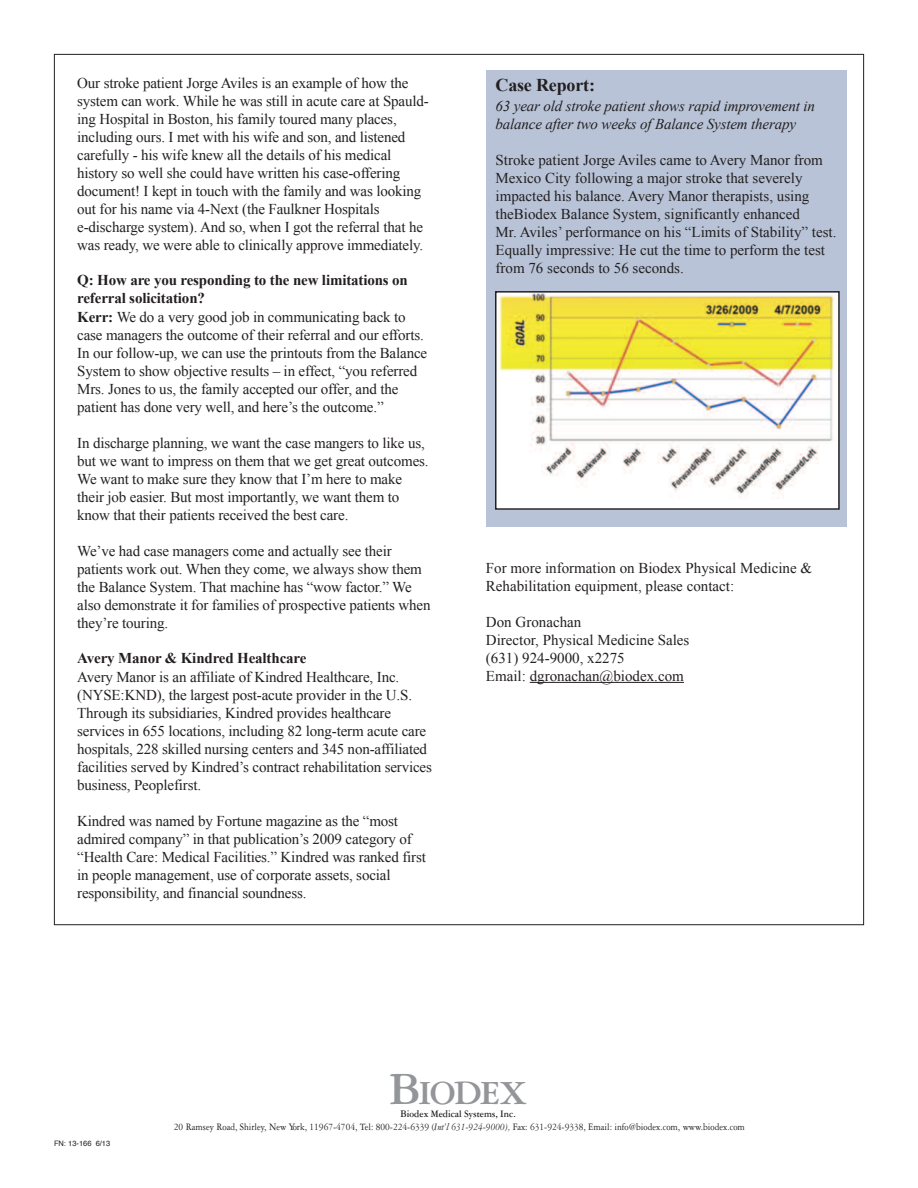
<style>
.page{position:relative;width:918px;height:1188px;background:#fff}
.page>*{position:absolute;margin:0;border:0;box-sizing:border-box;transform-origin:0 0}
.t1{font:700 48px "Garamond Three";color:#939598}
.t2{font:700 36px "Garamond Three";letter-spacing:-.05em;color:#939598}
.t3{font:700 18px "Times New Roman";letter-spacing:-.01em;color:#231f20}
.t4{font:15px/18px "Times New Roman";letter-spacing:-.01em;color:#231f20}
.t5{font:italic 15px/18px "Times New Roman";letter-spacing:-.01em;color:#231f20}
.t6{font:700 15px "Times New Roman";letter-spacing:-.01em;color:#231f20}
.t7{font:10.5px "Garamond Three";color:#231f20;scale:.9 1}
.t8{font:700 10.5px "Garamond Three";color:#231f20;scale:.9 1}
.t9{font:7.5px "Helvetica";color:#231f20}
.s1{font-weight:700}
.s2{font-style:italic}
</style>
<div class="page">
<hr style="left:530px;top:682px;width:154px;height:1px;background:#231f20">
<div style="left:487px;top:70px;width:360px;height:456px;background:#b8c3d7"></div>
<img style="left:498px;top:294px;width:339px;height:213px">
<div style="left:495px;top:291px;width:345px;height:219px;border:2px solid #231f20"></div>
<p class="t4" style="left:77px;top:74px;width:353px">Our stroke patient Jorge Aviles is an example of how the system can work. While he was still in acute care at Spauld&shy;ing Hospital in Boston, his family toured many places, including ours. I met with his wife and son, and listened carefully - his wife knew all the details of his medical history so well she could have written his case-offering document! I kept in touch with the family and was looking out for his name via 4-Next (the Faulkner Hospitals e-discharge system). And so, when I got the referral that he was ready, we were able to clinically approve immediately.</p>
<p class="t4" style="left:77px;top:271px;width:351px"><span class="s1">Q: How are you responding to the new limitations on referral solicitation?<br>Kerr:</span> We do a very good job in communicating back to case managers the outcome of their referral and our efforts.<br>In our follow-up, we can use the printouts from the Balance System to show objective results – in effect, “you referred Mrs. Jones to us, the family accepted our offer, and the patient has done very well, and here’s the outcome.”</p>
<p class="t4" style="left:77px;top:434px;width:353px">In discharge planning, we want the case mangers to like us, but we want to impress on them that we get great outcomes.<br>We want to make sure they know that I’m here to make their job easier. But most importantly, we want them to know that their patients received the best care.</p>
<p class="t4" style="left:77px;top:542px;width:355px">We’ve had case managers come and actually see their patients work out. When they come, we always show them the Balance System. That machine has “wow factor.” We also demonstrate it for families of prospective patients when they’re touring.</p>
<p class="t6" style="left:77px;top:650px;width:231px">Avery Manor &amp; Kindred Healthcare</p>
<p class="t4" style="left:77px;top:668px;width:356px">Avery Manor is an affiliate of Kindred Healthcare, Inc. (NYSE:KND), the largest post-acute provider in the U.S.<br>Through its subsidiaries, Kindred provides healthcare services in 655 locations, including 82 long-term acute care hospitals, 228 skilled nursing centers and 345 non-affiliated facilities served by Kindred’s contract rehabilitation services business, Peoplefirst.</p>
<p class="t4" style="left:77px;top:812px;width:350px">Kindred was named by Fortune magazine as the “most admired company” in that publication’s 2009 category of “Health Care: Medical Facilities.” Kindred was ranked first in people management, use of corporate assets, social responsibility, and financial soundness.</p>
<p class="t3" style="left:496px;top:75px;width:101px">Case Report:</p>
<p class="t5" style="left:496px;top:97px;width:321px">63 year old stroke patient shows rapid improvement in balance after two weeks of Balance System therapy</p>
<p class="t4" style="left:496px;top:151px;width:343px">Stroke patient Jorge Aviles came to Avery Manor from Mexico City following a major stroke that severely impacted his balance. Avery Manor therapists, using theBiodex Balance System, significantly enhanced<br>Mr. Aviles’ performance on his “Limits of Stability” test.<br>Equally impressive: He cut the time to perform the test from 76 seconds to 56 seconds.</p>
<p class="t4" style="left:486px;top:559px;width:328px">For more information on Biodex Physical Medicine &amp;<br>Rehabilitation equipment, please contact:</p>
<p class="t4" style="left:486px;top:613px;width:205px">Don Gronachan<br>Director, Physical Medicine Sales (631) 924-9000, x2275<br>Email: dgronachan@biodex.com</p>
<p class="t9" style="left:54px;top:1140px;width:58px">FN: 13-166 6/13</p>
<h1 class="t1" style="left:389px;top:1073px;width:34px">B</h1>
<p class="t8" style="left:401px;top:1110px;width:129px">Biodex Medical Systems, Inc.</p>
<h2 class="t2" style="left:418px;top:1081px;width:111px">IODEX</h2>
<p class="t7" style="left:174px;top:1123px;width:636px">20 Ramsey Road, Shirley, New York, 11967-4704, Tel: 800-224-6339 (<span class="s2">Int’l 631-924-9000),</span> Fax: 631-924-9338, Email: info@biodex.com, www.biodex.com</p>
</div>
